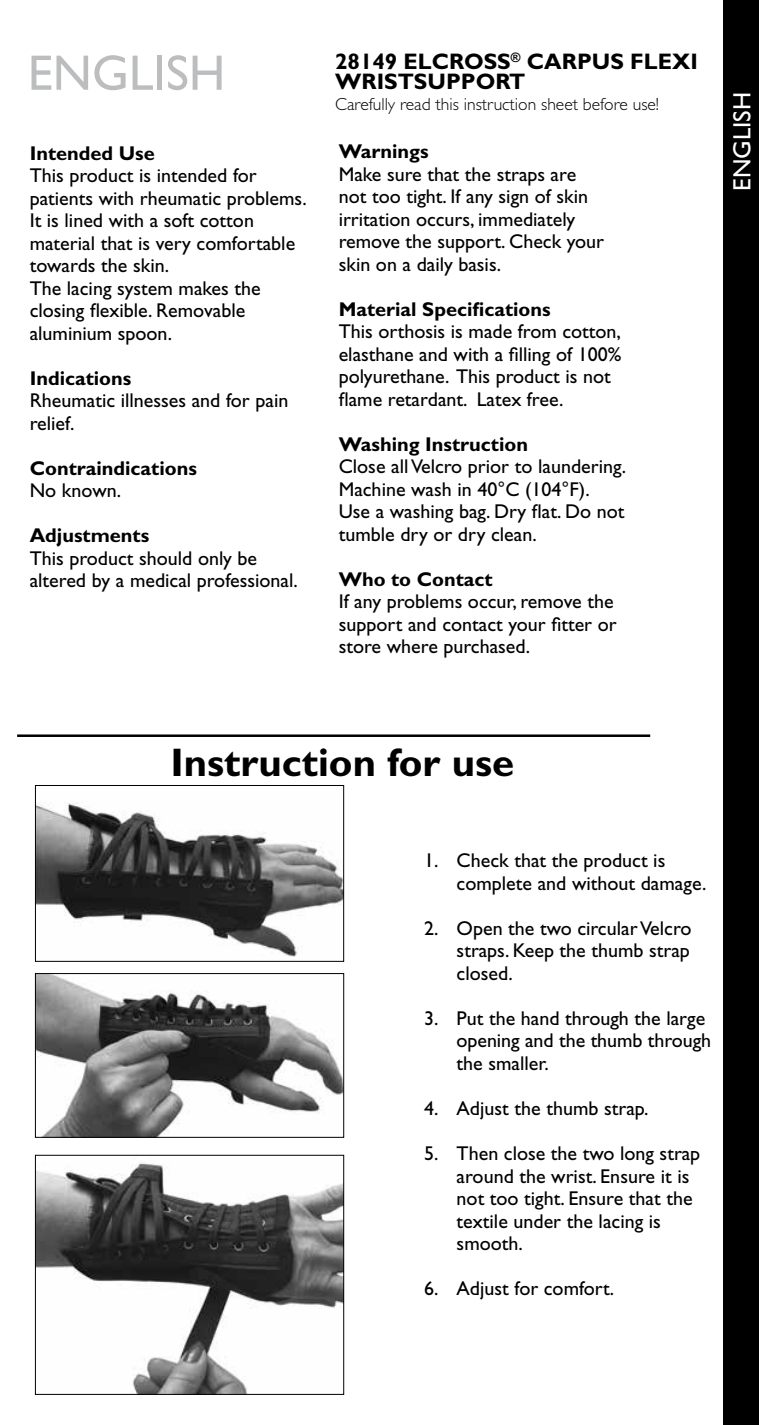
<style>
.page{position:relative;width:759px;height:1425px;background:#fff}
.page>*{position:absolute;margin:0;border:0;box-sizing:border-box;transform-origin:0 0}
.t1{font:50px "Gill Sans Std";color:#bbbdbe}
.t2{font:700 40px "Gill Sans Std";color:#000}
.t3{font:25px "Gill Sans Std";color:#fff}
.t4{font:700 22.5px/20px "Gill Sans Std";color:#000}
.t5{font:20px/22.5px "Gill Sans Std";color:#000}
.t6{font:700 20px "Gill Sans Std";color:#000}
.t7{font:300 17.5px "Gill Sans Std";color:#000}
</style>
<div class="page">
<hr style="left:17px;top:734px;width:633px;height:3px;background:#000">
<div style="left:723px;top:0;width:35px;height:1424px;background:#000"></div>
<img style="left:37px;top:802px;width:305px;height:155px">
<div style="left:35px;top:785px;width:309px;height:176px;border:1px solid #000"></div>
<img style="left:37px;top:975px;width:305px;height:160px">
<div style="left:35px;top:973px;width:309px;height:164px;border:1px solid #000"></div>
<img style="left:37px;top:1163px;width:305px;height:229px">
<div style="left:35px;top:1154px;width:309px;height:240px;border:1px solid #000"></div>
<h1 class="t1" style="left:28px;top:44px;width:199px">ENGLISH</h1>
<p class="t6" style="left:30px;top:141px;width:127px">Intended Use</p>
<p class="t5" style="left:30px;top:164px;width:278px">This product is intended for patients with rheumatic problems.<br>It is lined with a soft cotton material that is very comfortable towards the skin.<br>The lacing system makes the closing flexible. Removable aluminium spoon.</p>
<p class="t6" style="left:30px;top:366px;width:103px">Indications</p>
<p class="t5" style="left:30px;top:389px;width:260px">Rheumatic illnesses and for pain relief.</p>
<p class="t6" style="left:30px;top:456px;width:169px">Contraindications</p>
<p class="t5" style="left:30px;top:479px;width:93px">No known.</p>
<p class="t6" style="left:30px;top:524px;width:121px">Adjustments</p>
<p class="t5" style="left:30px;top:547px;width:270px">This product should only be altered by a medical professional.</p>
<p class="t4" style="left:335px;top:52px;width:364px">28149 ELCROSS<sup>®</sup> CARPUS FLEXI<br>WRISTSUPPORT</p>
<p class="t7" style="left:335px;top:95px;width:325px">Carefully read this instruction sheet before use!</p>
<p class="t6" style="left:338px;top:140px;width:91px">Warnings</p>
<p class="t5" style="left:338px;top:163px;width:267px">Make sure that the straps are not too tight. If any sign of skin irritation occurs, immediately remove the support. Check your skin on a daily basis.</p>
<p class="t6" style="left:338px;top:297px;width:213px">Material Specifications</p>
<p class="t5" style="left:338px;top:320px;width:284px">This orthosis is made from cotton, elasthane and with a filling of 100% polyurethane. This product is not flame retardant. Latex free.</p>
<p class="t6" style="left:338px;top:432px;width:191px">Washing Instruction</p>
<p class="t5" style="left:338px;top:455px;width:289px">Close all Velcro prior to laundering.<br>Machine wash in 40°C (104°F).<br>Use a washing bag. Dry flat. Do not tumble dry or dry clean.</p>
<p class="t6" style="left:338px;top:567px;width:155px">Who to Contact</p>
<p class="t5" style="left:338px;top:590px;width:279px">If any problems occur, remove the support and contact your fitter or store where purchased.</p>
<p class="t3" style="left:727px;top:191px;width:100px;rotate:-90deg">ENGLISH</p>
<h2 class="t2" style="left:170px;top:738px;width:345px">Instruction for use</h2>
<p class="t5" style="left:456px;top:849px;width:251px;text-indent:-32px">1. Check that the product is complete and without damage.</p>
<p class="t5" style="left:456px;top:917px;width:236px;text-align:justify;text-indent:-32px">2. Open the two circular Velcro straps. Keep the thumb strap closed.</p>
<p class="t5" style="left:456px;top:1007px;width:256px;text-indent:-32px">3. Put the hand through the large opening and the thumb through the smaller.</p>
<p class="t5" style="left:424px;top:1097px;width:226px">4. Adjust the thumb strap.</p>
<p class="t5" style="left:456px;top:1142px;width:245px;text-indent:-32px">5. Then close the two long strap around the wrist. Ensure it is not too tight. Ensure that the textile under the lacing is smooth.</p>
<p class="t5" style="left:424px;top:1277px;width:192px">6. Adjust for comfort.</p>
</div>
